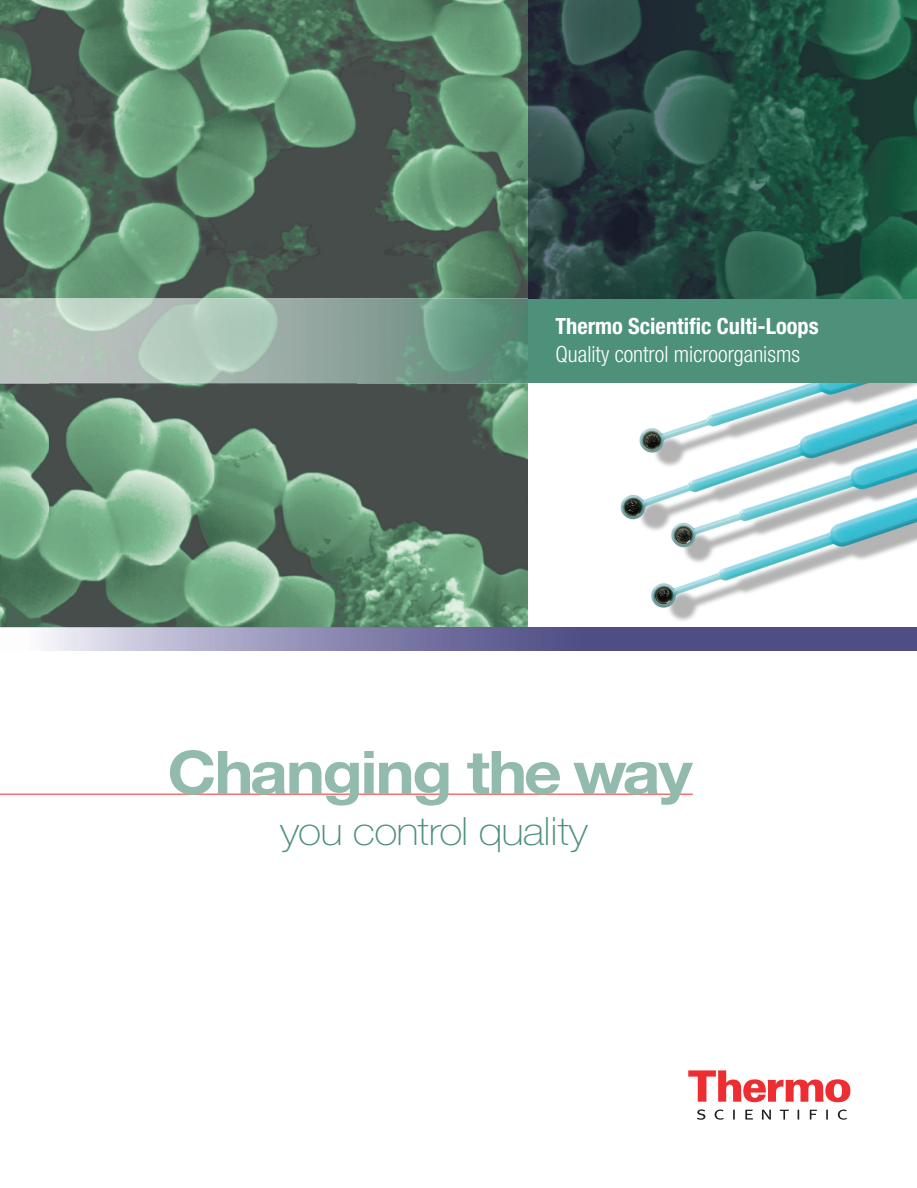
<style>
.page{position:relative;width:917px;height:1188px;background:#fff}
.page>*{position:absolute;margin:0;border:0;box-sizing:border-box;transform-origin:0 0}
.t1{font:700 60px "Helvetica Neue LT Std";letter-spacing:-.035em;color:#93bbad;scale:1.1 1}
.t2{font:100 39px "Helvetica Neue LT Std";letter-spacing:-.02em;color:#4d917a;scale:1.1 1}
.t3{font:300 condensed 22.35px "Helvetica Neue LT Std";color:#fff}
.t4{font:700 condensed 22.35px "Helvetica Neue LT Std";color:#fff}
</style>
<div class="page">
<img style="left:0;top:0;width:305px;height:298px">
<img style="left:305px;top:0;width:223px;height:298px">
<img style="left:0;top:383px;width:49px;height:244px">
<img style="left:49px;top:383px;width:479px;height:244px">
<img style="left:0;top:298px;width:528px;height:85px">
<img style="left:620px;top:383px;width:296px;height:238px">
<div style="left:528px;top:298px;width:388px;height:85px;background:#4d917a"></div>
<hr style="left:0;top:793px;width:692px;height:1px;background:#ee2d33">
<svg style="left:45px;top:628px;width:871px;height:22px;background:#7b79a5"></svg>
<img style="left:0;top:627px;width:528px;height:1px">
<hr style="left:528px;top:627px;width:388px;height:1px;background:#504d85">
<img style="left:528px;top:0;width:388px;height:298px">
<svg style="left:688px;top:1070px;width:162px;height:32px"></svg>
<svg style="left:697px;top:1109px;width:149px;height:10px"></svg>
<p class="t4" style="left:555px;top:312px;width:264px">Thermo Scientific Culti-Loops</p>
<p class="t3" style="left:555px;top:342px;width:246px">Quality control microorganisms</p>
<h1 class="t1" style="left:167px;top:735px;width:479px">Changing the way</h1>
<h2 class="t2" style="left:280px;top:809px;width:281px">you control quality</h2>
</div>
